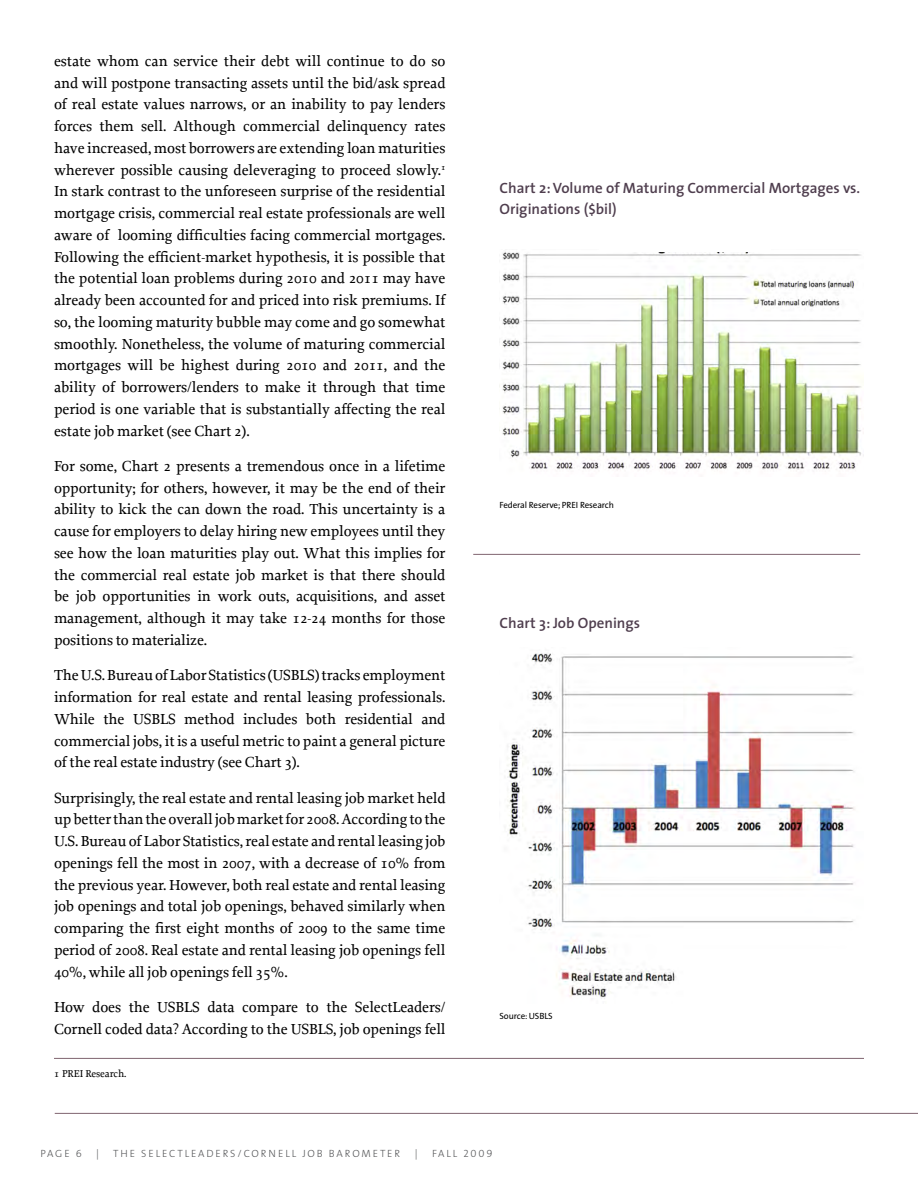
<style>
.page{position:relative;width:918px;height:1188px;background:#fff}
.page>*{position:absolute;margin:0;border:0;box-sizing:border-box;transform-origin:0 0}
.t1{font:500 15.3px/21.8px "Proforma";letter-spacing:-.01em;color:#000;text-align:justify}
.t2{font:600 15px/21px "The Sans";color:#4f3e4e}
.t3{font:10.5px "The Sans Light Caps";letter-spacing:.18em;color:#58595b}
.t4{font:500 10.5px "Proforma";letter-spacing:-.01em;color:#000}
.t5{font:9px "The Sans";letter-spacing:-.01em;color:#000}
</style>
<div class="page">
<img style="left:502px;top:251px;width:362px;height:220px">
<div style="left:599px;top:239px;width:172px;height:13px;background:#fff"></div>
<hr style="left:54px;top:1058px;width:810px;height:1px;background:#806570">
<hr style="left:473px;top:554px;width:387px;height:1px;background:#806570">
<hr style="left:55px;top:1113px;width:863px;height:1px;background:#806570">
<img style="left:507px;top:653px;width:348px;height:346px">
<p class="t1" style="left:54px;top:50px;width:393px">estate whom can service their debt will continue to do so and will postpone transacting assets until the bid/ask spread of real estate values narrows, or an inability to pay lenders forces them sell. Although commercial delinquency rates have increased, most borrowers are extending loan maturities wherever possible causing deleveraging to proceed slowly.<sup>1<br></sup>In stark contrast to the unforeseen surprise of the residential mortgage crisis, commercial real estate professionals are well aware of looming difficulties facing commercial mortgages.<br>Following the efficient-market hypothesis, it is possible that the potential loan problems during 2010 and 2011 may have already been accounted for and priced into risk premiums. If so, the looming maturity bubble may come and go somewhat smoothly. Nonetheless, the volume of maturing commercial mortgages will be highest during 2010 and 2011, and the ability of borrowers/lenders to make it through that time period is one variable that is substantially affecting the real estate job market (see Chart 2).</p>
<p class="t1" style="left:54px;top:455px;width:393px">For some, Chart 2 presents a tremendous once in a lifetime opportunity; for others, however, it may be the end of their ability to kick the can down the road. This uncertainty is a cause for employers to delay hiring new employees until they see how the loan maturities play out. What this implies for the commercial real estate job market is that there should be job opportunities in work outs, acquisitions, and asset management, although it may take 12-24 months for those positions to materialize.</p>
<p class="t1" style="left:54px;top:664px;width:393px">The U.S. Bureau of Labor Statistics (USBLS) tracks employment information for real estate and rental leasing professionals.<br>While the USBLS method includes both residential and commercial jobs, it is a useful metric to paint a general picture of the real estate industry (see Chart 3).</p>
<p class="t1" style="left:54px;top:787px;width:393px">Surprisingly, the real estate and rental leasing job market held up better than the overall job market for 2008. According to the U.S. Bureau of Labor Statistics, real estate and rental leasing job openings fell the most in 2007, with a decrease of 10% from the previous year. However, both real estate and rental leasing job openings and total job openings, behaved similarly when comparing the first eight months of 2009 to the same time period of 2008. Real estate and rental leasing job openings fell 40%, while all job openings fell 35%.</p>
<p class="t1" style="left:54px;top:996px;width:393px">How does the USBLS data compare to the SelectLeaders/<br>Cornell coded data? According to the USBLS, job openings fell</p>
<p class="t4" style="left:54px;top:1067px;width:74px">1 PREI Research.</p>
<p class="t2" style="left:500px;top:177px;width:362px">Chart 2: Volume of Maturing Commercial Mortgages vs.<br>Originations ($bil)</p>
<p class="t5" style="left:500px;top:497px;width:116px">Federal Reserve; PREI Research</p>
<p class="t2" style="left:500px;top:612px;width:142px">Chart 3: Job Openings</p>
<p class="t5" style="left:500px;top:1008px;width:55px">Source: USBLS</p>
<p class="t3" style="left:40px;top:1144px;width:43px">PAGE 6</p>
<p class="t3" style="left:96px;top:1144px;width:4px">|</p>
<p class="t3" style="left:113px;top:1144px;width:289px">THE SELECTLEADERS/CORNELL JOB BAROMETER</p>
<p class="t3" style="left:415px;top:1144px;width:4px">|</p>
<p class="t3" style="left:432px;top:1144px;width:62px">FALL 2009</p>
</div>
